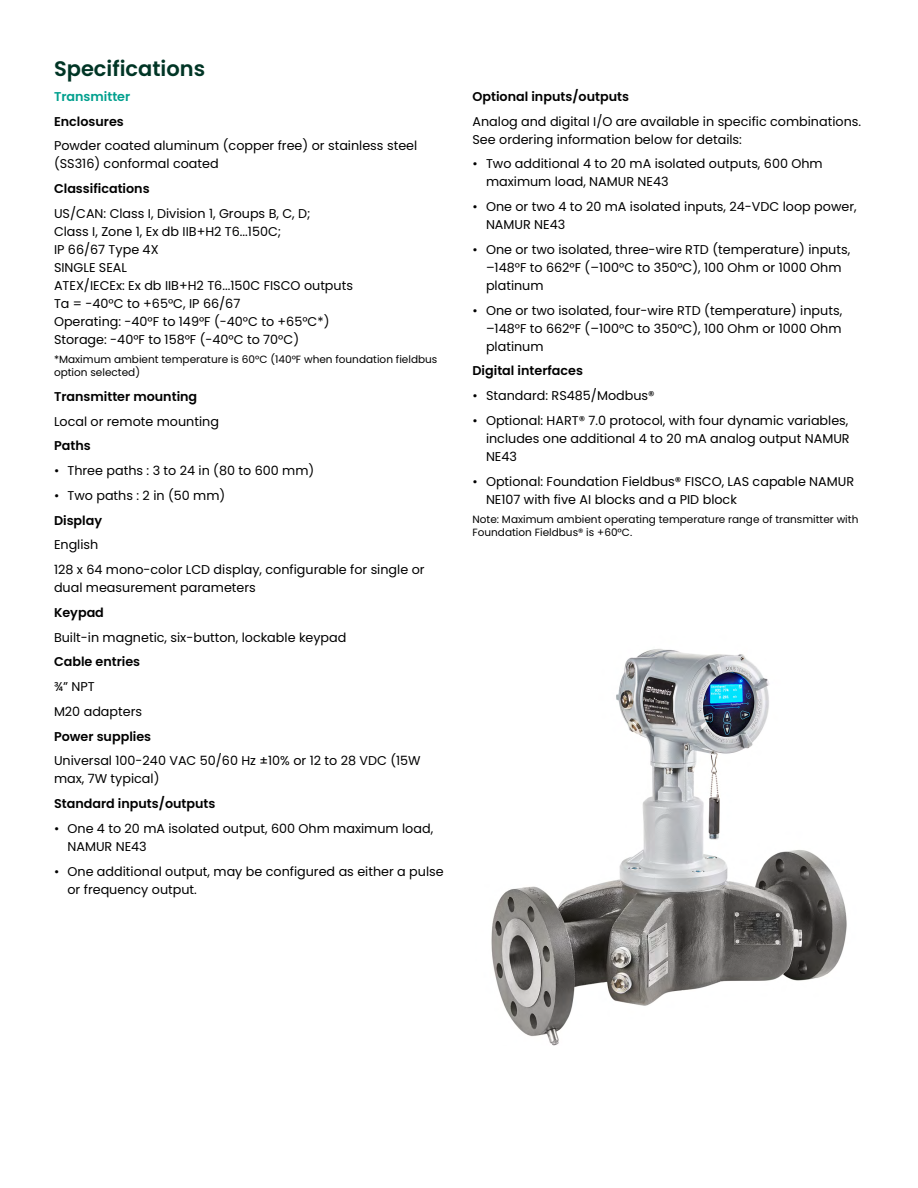
<style>
.page{position:relative;width:918px;height:1188px;background:#fff}
.page>*{position:absolute;margin:0;border:0;box-sizing:border-box;transform-origin:0 0}
.t1{font:600 21px "Poppins";color:#003525}
.t2{font:12.75px/18px "Poppins";color:#000}
.t3{font:600 12.75px "Poppins";color:#000}
.t4{font:600 12.75px "Poppins";color:#00a08e}
.t5{font:10.5px/12.8px "Poppins";color:#000}
</style>
<div class="page">
<img style="left:491px;top:649px;width:356px;height:397px">
<h1 class="t1" style="left:54px;top:57px;width:153px">Specifications</h1>
<p class="t4" style="left:54px;top:89px;width:78px">Transmitter</p>
<p class="t3" style="left:54px;top:114px;width:71px">Enclosures</p>
<p class="t2" style="left:54px;top:137px;width:365px">Powder coated aluminum (copper free) or stainless steel (SS316) conformal coated</p>
<p class="t3" style="left:54px;top:181px;width:97px">Classifications</p>
<p class="t2" style="left:54px;top:204px;width:301px">US/CAN: Class I, Division 1, Groups B, C, D;<br>Class I, Zone 1, Ex db IIB+H2 T6...150C;<br>IP 66/67 Type 4X<br>SINGLE SEAL<br>ATEX/IECEx: Ex db IIB+H2 T6...150C FISCO outputs Ta = -40°C to +65°C, IP 66/67<br>Operating: -40°F to 149°F (-40°C to +65°C*)<br>Storage: -40°F to 158°F (-40°C to 70°C)</p>
<p class="t5" style="left:54px;top:353px;width:385px">*Maximum ambient temperature is 60°C (140°F when foundation fieldbus option selected)</p>
<p class="t3" style="left:54px;top:389px;width:145px">Transmitter mounting</p>
<p class="t2" style="left:54px;top:412px;width:166px">Local or remote mounting</p>
<p class="t3" style="left:54px;top:438px;width:38px">Paths</p>
<p class="t2" style="left:54px;top:462px;width:262px">• Three paths : 3 to 24 in (80 to 600 mm)</p>
<p class="t2" style="left:54px;top:486px;width:173px">• Two paths : 2 in (50 mm)</p>
<p class="t3" style="left:54px;top:513px;width:50px">Display</p>
<p class="t2" style="left:54px;top:533px;width:372px;line-height:24.8px">English<br>128 x 64 mono-color LCD display, configurable for single or</p>
<p class="t2" style="left:54px;top:579px;width:203px">dual measurement parameters</p>
<p class="t3" style="left:54px;top:605px;width:51px">Keypad</p>
<p class="t2" style="left:54px;top:628px;width:294px">Built-in magnetic, six-button, lockable keypad</p>
<p class="t3" style="left:54px;top:654px;width:88px">Cable entries</p>
<p class="t2" style="left:54px;top:674px;width:90px;line-height:24.8px">¾” NPT<br>M20 adapters</p>
<p class="t3" style="left:54px;top:729px;width:99px">Power supplies</p>
<p class="t2" style="left:54px;top:752px;width:368px">Universal 100-240 VAC 50/60 Hz ±10% or 12 to 28 VDC (15W max, 7W typical)</p>
<p class="t3" style="left:54px;top:796px;width:163px">Standard inputs/outputs</p>
<p class="t2" style="left:68px;top:819px;width:367px;text-indent:-14px">• One 4 to 20 mA isolated output, 600 Ohm maximum load,<br>NAMUR NE43</p>
<p class="t2" style="left:68px;top:862px;width:378px;text-indent:-14px">• One additional output, may be configured as either a pulse or frequency output.</p>
<p class="t3" style="left:473px;top:89px;width:158px">Optional inputs/outputs</p>
<p class="t2" style="left:473px;top:112px;width:390px">Analog and digital I/O are available in specific combinations.<br>See ordering information below for details:</p>
<p class="t2" style="left:486px;top:155px;width:338px;text-indent:-14px">• Two additional 4 to 20 mA isolated outputs, 600 Ohm maximum load, NAMUR NE43</p>
<p class="t2" style="left:486px;top:198px;width:372px;text-indent:-14px">• One or two 4 to 20 mA isolated inputs, 24-VDC loop power,<br>NAMUR NE43</p>
<p class="t2" style="left:486px;top:240px;width:366px;text-indent:-14px">• One or two isolated, three-wire RTD (temperature) inputs, –148°F to 662°F (–100°C to 350°C), 100 Ohm or 1000 Ohm platinum</p>
<p class="t2" style="left:486px;top:301px;width:358px;text-align:justify;text-indent:-14px">• One or two isolated, four-wire RTD (temperature) inputs, –148°F to 662°F (–100°C to 350°C), 100 Ohm or 1000 Ohm platinum</p>
<p class="t3" style="left:473px;top:363px;width:112px">Digital interfaces</p>
<p class="t2" style="left:473px;top:387px;width:184px">• Standard: RS485/Modbus®</p>
<p class="t2" style="left:486px;top:411px;width:365px;text-align:justify;text-indent:-14px">• Optional: HART® 7.0 protocol, with four dynamic variables, includes one additional 4 to 20 mA analog output NAMUR NE43</p>
<p class="t2" style="left:486px;top:472px;width:370px;text-indent:-14px">• Optional: Foundation Fieldbus® FISCO, LAS capable NAMUR<br>NE107 with five AI blocks and a PID block</p>
<p class="t5" style="left:472px;top:513px;width:387px">Note: Maximum ambient operating temperature range of transmitter with<br>Foundation Fieldbus® is +60°C.</p>
</div>
